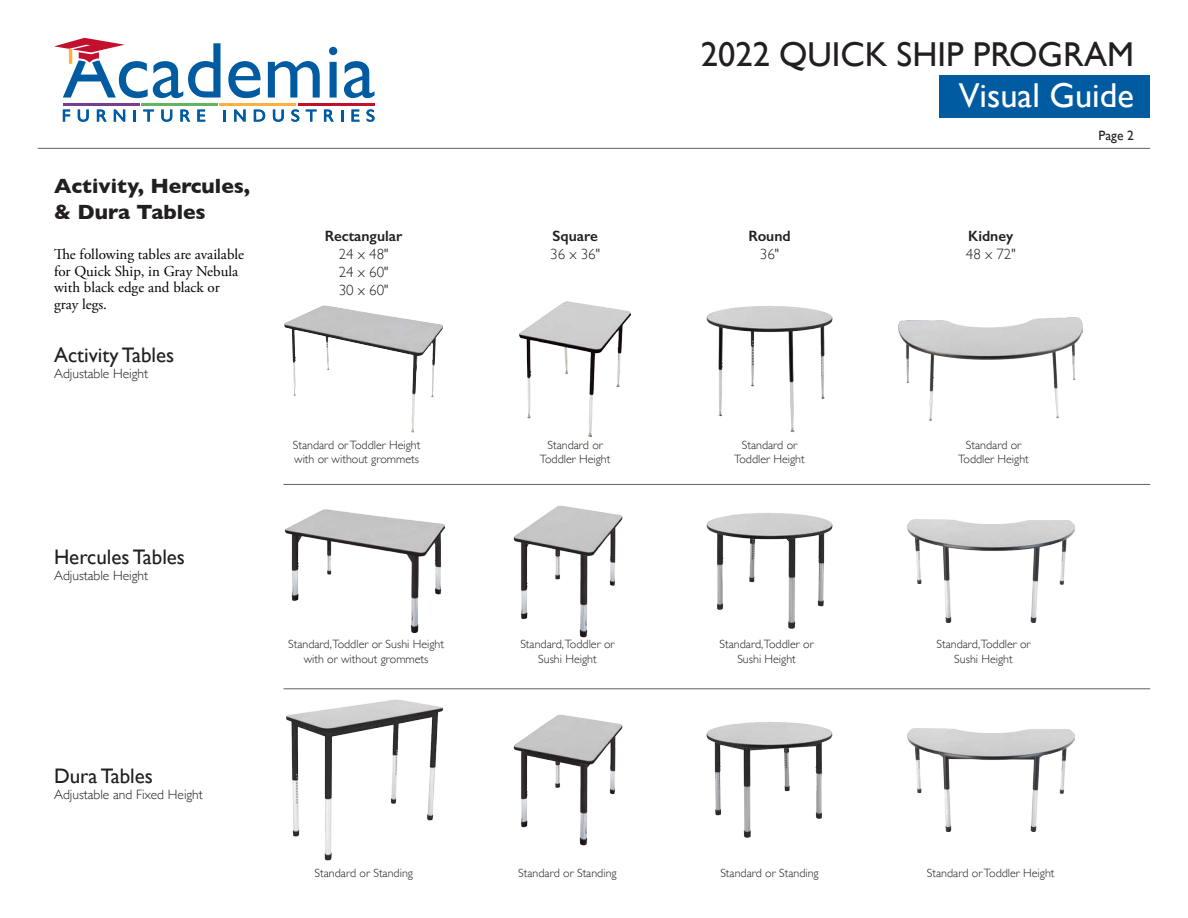
<style>
.page{position:relative;width:1188px;height:918px;background:#fff}
.page>*{position:absolute;margin:0;border:0;box-sizing:border-box;transform-origin:0 0}
.t1{font:34.5px "Gill Sans";color:#231f20}
.t2{font:34.5px "Gill Sans";color:#fff}
.Sub-Header{font:700 21px/25.2px "Gill Sans";color:#231f20}
.Highlights_-_Body{font:21px "Gill Sans";color:#231f20}
.Caption_-_Model_Desc{font:21px "Gill Sans";color:#231f20}
.Highlights_-_Body-2{font:15px/16.5px "Adobe Garamond Pro";color:#000001}
.Caption_-_Model_Desc-2{font:300 15px/18px "Gill Sans";color:#231f20}
.Caption_-_Model_Desc-3{font:600 15px "Gill Sans";color:#231f20}
.Caption_-_Model_Desc-4{font:300 13.5px "Gill Sans";color:#231f20}
.t3{font:13.5px "Gill Sans";color:#231f20}
.Caption_-_Model_Desc-5{font:300 12px/14.4px "Gill Sans";color:#231f20;text-align:center}
</style>
<div class="page">
<div style="left:940px;top:75px;width:210px;height:43px;background:#015ba0"></div>
<svg style="left:63px;top:110px;width:7px;height:12px"></svg>
<svg style="left:78px;top:110px;width:11px;height:12px"></svg>
<svg style="left:97px;top:110px;width:10px;height:12px"></svg>
<svg style="left:114px;top:110px;width:11px;height:12px"></svg>
<svg style="left:134px;top:110px;width:2px;height:12px"></svg>
<svg style="left:143px;top:110px;width:11px;height:12px"></svg>
<svg style="left:161px;top:110px;width:11px;height:12px"></svg>
<svg style="left:180px;top:110px;width:10px;height:12px"></svg>
<svg style="left:197px;top:110px;width:8px;height:12px"></svg>
<svg style="left:224px;top:110px;width:2px;height:12px"></svg>
<svg style="left:234px;top:110px;width:12px;height:12px"></svg>
<svg style="left:254px;top:110px;width:11px;height:12px"></svg>
<svg style="left:273px;top:110px;width:11px;height:12px"></svg>
<svg style="left:291px;top:109px;width:8px;height:13px"></svg>
<svg style="left:306px;top:110px;width:11px;height:12px"></svg>
<svg style="left:324px;top:110px;width:10px;height:12px"></svg>
<svg style="left:341px;top:110px;width:2px;height:12px"></svg>
<svg style="left:352px;top:110px;width:7px;height:12px"></svg>
<svg style="left:367px;top:109px;width:8px;height:13px"></svg>
<svg style="left:228px;top:61px;width:33px;height:37px"></svg>
<svg style="left:268px;top:61px;width:52px;height:37px"></svg>
<svg style="left:329px;top:47px;width:8px;height:51px"></svg>
<svg style="left:344px;top:61px;width:31px;height:37px"></svg>
<svg style="left:54px;top:38px;width:167px;height:60px"></svg>
<hr style="left:63px;top:103px;width:76px;height:2px;background:#763d92">
<hr style="left:141px;top:103px;width:77px;height:2px;background:#63b461">
<hr style="left:220px;top:103px;width:76px;height:2px;background:#fbb03f">
<hr style="left:298px;top:103px;width:76px;height:2px;background:#c3102f">
<hr style="left:38px;top:148px;width:1112px;height:1px;background:#5f6162">
<img style="left:286px;top:510px;width:158px;height:122px">
<img style="left:284px;top:305px;width:159px;height:128px">
<img style="left:286px;top:699px;width:157px;height:162px">
<img style="left:513px;top:714px;width:110px;height:132px">
<img style="left:519px;top:301px;width:112px;height:135px">
<img style="left:513px;top:505px;width:110px;height:132px">
<hr style="left:284px;top:484px;width:866px;height:1px;background:#5f6162">
<hr style="left:284px;top:689px;width:866px;height:1px;background:#5f6162">
<img style="left:706px;top:306px;width:127px;height:126px">
<img style="left:706px;top:513px;width:127px;height:116px">
<img style="left:706px;top:722px;width:127px;height:116px">
<img style="left:907px;top:519px;width:167px;height:104px">
<img style="left:899px;top:317px;width:183px;height:103px">
<img style="left:907px;top:728px;width:167px;height:104px">
<p class="Sub-Header" style="left:54px;top:173px;width:198px">Activity, Hercules, &amp; Dura Tables</p>
<p class="Highlights_-_Body-2" style="left:54px;top:247px;width:192px">The following tables are available for Quick Ship, in Gray Nebula with black edge and black or gray legs.</p>
<p class="Highlights_-_Body" style="left:54px;top:342px;width:122px">Activity Tables</p>
<p class="Caption_-_Model_Desc-4" style="left:54px;top:363px;width:96px">Adjustable Height</p>
<p class="Highlights_-_Body" style="left:54px;top:545px;width:133px">Hercules Tables</p>
<p class="Caption_-_Model_Desc-4" style="left:54px;top:565px;width:96px">Adjustable Height</p>
<p class="Caption_-_Model_Desc-3" style="left:325px;top:227px;width:79px">Rectangular</p>
<p class="Caption_-_Model_Desc-2" style="left:339px;top:244px;width:51px">24 x 48"<br>24 x 60"</p>
<p class="Caption_-_Model_Desc-2" style="left:339px;top:280px;width:51px">30 x 60"</p>
<p class="Caption_-_Model_Desc-5" style="left:293px;top:437px;width:129px;text-align:left">Standard or Toddler Height with or without grommets</p>
<p class="Caption_-_Model_Desc-5" style="left:288px;top:637px;width:158px">Standard,Toddler or Sushi Height</p>
<p class="Caption_-_Model_Desc-5" style="left:304px;top:651px;width:126px">with or without grommets</p>
<p class="Caption_-_Model_Desc-3" style="left:552px;top:227px;width:47px">Square</p>
<p class="Caption_-_Model_Desc-2" style="left:550px;top:244px;width:51px">36 x 36"</p>
<p class="Caption_-_Model_Desc-5" style="left:540px;top:437px;width:72px">Standard or<br>Toddler Height</p>
<p class="Caption_-_Model_Desc-5" style="left:520px;top:637px;width:96px">Standard,Toddler or<br>Sushi Height</p>
<h1 class="t1" style="left:701px;top:34px;width:435px">2022 QUICK SHIP PROGRAM</h1>
<h1 class="t2" style="left:959px;top:75px;width:177px">Visual Guide</h1>
<p class="t3" style="left:1099px;top:128px;width:37px">Page 2</p>
<p class="Caption_-_Model_Desc-3" style="left:748px;top:227px;width:44px">Round</p>
<p class="Caption_-_Model_Desc-2" style="left:760px;top:244px;width:21px">36"</p>
<p class="Caption_-_Model_Desc-5" style="left:734px;top:437px;width:72px">Standard or<br>Toddler Height</p>
<p class="Caption_-_Model_Desc-3" style="left:968px;top:227px;width:47px">Kidney</p>
<p class="Caption_-_Model_Desc-2" style="left:966px;top:244px;width:51px">48 x 72"</p>
<p class="Caption_-_Model_Desc-5" style="left:958px;top:437px;width:72px">Standard or<br>Toddler Height</p>
<p class="Caption_-_Model_Desc-5" style="left:720px;top:637px;width:96px">Standard,Toddler or<br>Sushi Height</p>
<p class="Caption_-_Model_Desc-5" style="left:936px;top:637px;width:96px">Standard,Toddler or<br>Sushi Height</p>
<p class="Caption_-_Model_Desc" style="left:54px;top:763px;width:101px">Dura Tables</p>
<p class="Caption_-_Model_Desc-4" style="left:54px;top:784px;width:151px">Adjustable and Fixed Height</p>
<p class="Caption_-_Model_Desc-5" style="left:315px;top:866px;width:100px">Standard or Standing</p>
<p class="Caption_-_Model_Desc-5" style="left:518px;top:866px;width:100px">Standard or Standing</p>
<p class="Caption_-_Model_Desc-5" style="left:720px;top:866px;width:100px">Standard or Standing</p>
<p class="Caption_-_Model_Desc-5" style="left:927px;top:866px;width:129px">Standard or Toddler Height</p>
</div>
